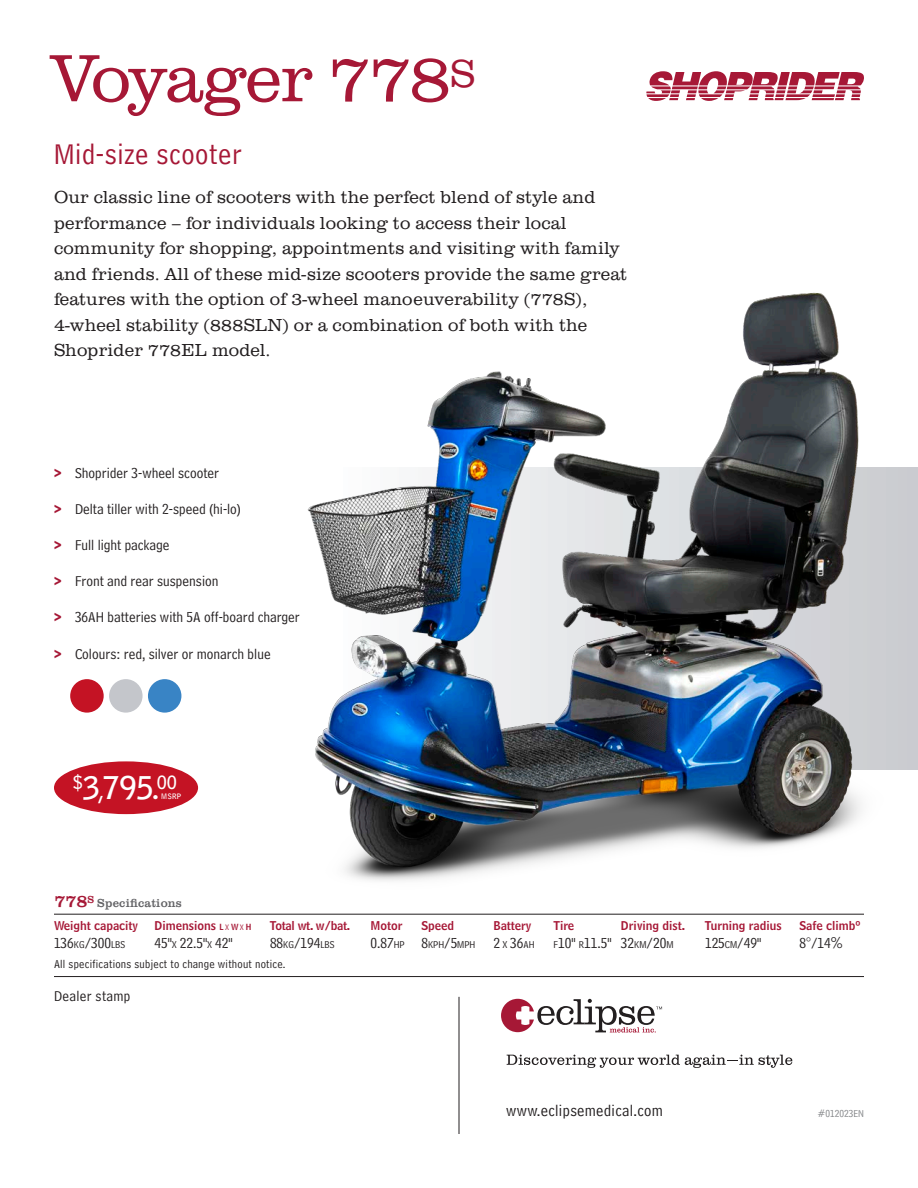
<style>
.page{position:relative;width:918px;height:1188px;background:#fff}
.page>*{position:absolute;margin:0;border:0;box-sizing:border-box;transform-origin:0 0}
.ProductHead{font:300 69px "Clarendon URW";letter-spacing:-.02em;color:#a61836}
.t1{font:700 31.2px "Bell Gothic Std";color:#fff}
.Subheads{font:30px "Bell Centennial Std Address";letter-spacing:.02em;color:#a61836}
.ProductPara{font:300 18px/25.5px "Clarendon URW";letter-spacing:.01em;color:#231f20}
.Subheads-2{font:16.5px "Bell Centennial Std Address";letter-spacing:.02em;color:#231f20}
.ProductBullets{font:15px "Bell Centennial Std Address";color:#231f20}
.Subheads-3{font:15px "Bell Centennial Std Address";letter-spacing:.02em;color:#231f20}
.t2{font:12px "Bell Centennial Std Name Num";color:#a61836}
.t3{font:12px "Bell Centennial Std Address";letter-spacing:.02em;color:#231f20}
.Specs_Head{font:12px "Clarendon URW";letter-spacing:.02em;color:#636366}
.t4{font:12px "Bell Centennial Std Name Num";letter-spacing:-.02em;color:#a61836}
.t5{font:10.5px "Bell Centennial Std Address";color:#231f20}
.t6{font:10.5px "Bell Centennial Std Address";color:#808285}
.t7{font:700 7.5px "Bell Gothic Std";color:#fff}
.s1{font-family:"Clarendon URW";font-weight:500;color:#a61836}
.s2{font-size:23.4px}
.s3{font-size:18px;color:#a61836}
.s4{font-size:8.4px}
.s5{font-family:"Bell Centennial Std Address";font-size:8.4px}
.s6{font-size:10.5px}
.s7{font-size:15px}
.s8{font-family:"Trade Gothic Next LT Pro";font-weight:300}
</style>
<div class="page">
<svg style="left:501px;top:999px;width:161px;height:34px"></svg>
<svg style="left:507px;top:1055px;width:285px;height:13px"></svg>
<hr style="left:459px;top:997px;width:1px;height:137px;background:#231f20">
<svg style="left:646px;top:71px;width:218px;height:30px"></svg>
<div style="left:338px;top:468px;width:580px;height:302px;background:#cbccd0"></div>
<div style="left:54px;top:761px;width:144px;height:53px;background:#c41324;border-radius:50%"></div>
<div style="left:70px;top:679px;width:34px;height:34px;background:#c41324;border-radius:50%"></div>
<div style="left:109px;top:679px;width:34px;height:34px;background:#c4c6cb;border-radius:50%"></div>
<div style="left:148px;top:679px;width:33px;height:34px;background:#3984c5;border-radius:50%"></div>
<img style="left:307px;top:292px;width:584px;height:589px">
<hr style="left:54px;top:914px;width:810px;height:1px;background:#231f20">
<hr style="left:54px;top:976px;width:810px;height:1px;background:#231f20">
<p class="ProductHead" style="left:51px;top:31px;width:426px">Voyager 778<sup>S</sup></p>
<p class="Subheads" style="left:54px;top:137px;width:190px">Mid-size scooter</p>
<p class="ProductPara" style="left:54px;top:184px;width:575px">Our classic line of scooters with the perfect blend of style and performance – for individuals looking to access their local community for shopping, appointments and visiting with family and friends. All of these mid-size scooters provide the same great features with the option of 3-wheel manoeuverability (778S), 4-wheel stability (888SLN) or a combination of both with the Shoprider 778EL model.</p>
<p class="ProductBullets" style="left:54px;top:464px;width:167px"><span class="s1">&gt;</span> Shoprider 3-wheel scooter</p>
<p class="ProductBullets" style="left:54px;top:500px;width:189px"><span class="s1">&gt;</span> Delta tiller with 2-speed (hi-lo)</p>
<p class="ProductBullets" style="left:54px;top:537px;width:117px"><span class="s1">&gt;</span> Full light package</p>
<p class="ProductBullets" style="left:54px;top:573px;width:166px"><span class="s1">&gt;</span> Front and rear suspension</p>
<p class="ProductBullets" style="left:54px;top:609px;width:247px"><span class="s1">&gt;</span> 36AH batteries with 5A off-board charger</p>
<p class="ProductBullets" style="left:54px;top:645px;width:218px"><span class="s1">&gt;</span> Colours: red, silver or monarch blue</p>
<p class="t1" style="left:73px;top:769px;width:106px"><sup>$</sup>3<span class="s2">,</span>795.<sup>00</sup></p>
<p class="t7" style="left:161px;top:792px;width:22px">MSRP</p>
<p class="Specs_Head" style="left:54px;top:894px;width:129px"><span class="s3">778</span><sup>S</sup> Specifications</p>
<p class="t2" style="left:54px;top:918px;width:86px">Weight capacity</p>
<p class="t2" style="left:154px;top:918px;width:98px">Dimensions <span class="s4">l</span> <span class="s5">X</span> <span class="s4">w</span><span class="s5">X</span> <span class="s4">h</span></p>
<p class="t4" style="left:270px;top:918px;width:82px">Total wt. w/bat.</p>
<p class="t2" style="left:370px;top:918px;width:34px">Motor</p>
<p class="t2" style="left:421px;top:918px;width:34px">Speed</p>
<p class="t2" style="left:493px;top:918px;width:39px">Battery</p>
<p class="t2" style="left:553px;top:918px;width:22px">Tire</p>
<p class="t2" style="left:621px;top:918px;width:66px">Driving dist.</p>
<p class="t2" style="left:705px;top:918px;width:78px">Turning radius</p>
<p class="t2" style="left:799px;top:918px;width:62px">Safe climbº</p>
<p class="ProductBullets" style="left:54px;top:934px;width:73px">136<span class="s6">KG</span>/300<span class="s6">LBS</span></p>
<p class="ProductBullets" style="left:155px;top:934px;width:80px">45"<span class="s6">X</span> 22.5"<span class="s6">X</span> 42"</p>
<p class="ProductBullets" style="left:270px;top:934px;width:66px">88<span class="s6">KG</span>/194<span class="s6">LBS</span></p>
<p class="t5" style="left:371px;top:938px;width:166px"><span class="s7">0.87</span>HP <span class="s7">8</span>KPH<span class="s7">/5</span>MPH <span class="s7">2</span> X <span class="s7">36</span>AH</p>
<p class="ProductBullets" style="left:554px;top:934px;width:122px"><span class="s6">F</span>10" <span class="s6">R</span>11.5" 32<span class="s6">KM</span>/20<span class="s6">M</span></p>
<p class="ProductBullets" style="left:705px;top:934px;width:58px">125<span class="s6">CM</span>/49"</p>
<p class="ProductBullets" style="left:799px;top:934px;width:45px">8°/14<span class="s8">%</span></p>
<p class="t3" style="left:54px;top:957px;width:233px">All specifications subject to change without notice.</p>
<p class="Subheads-3" style="left:54px;top:987px;width:78px">Dealer stamp</p>
<p class="Subheads-2" style="left:506px;top:1101px;width:158px">www.eclipsemedical.com</p>
<p class="t6" style="left:818px;top:1107px;width:48px">#012023EN</p>
</div>
